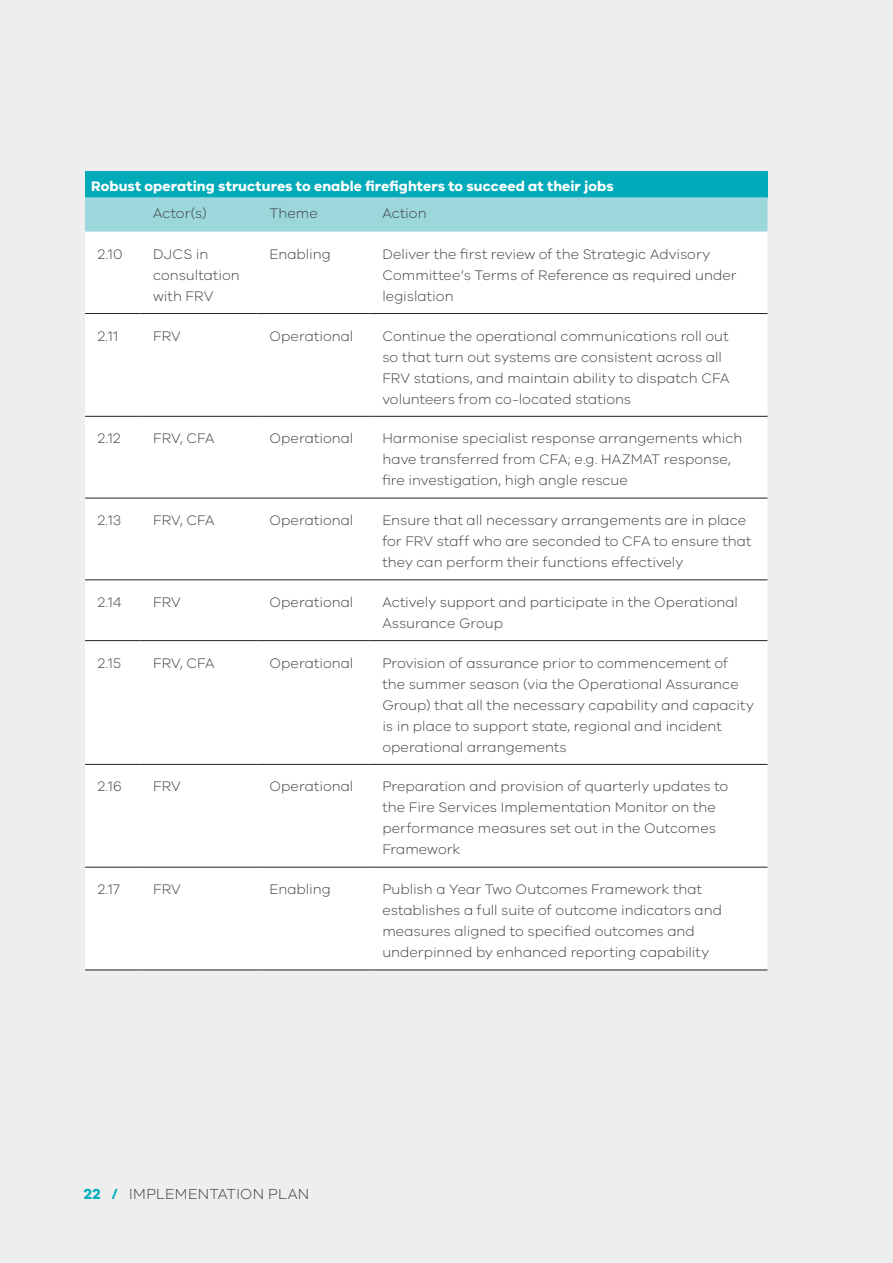
<style>
.page{position:relative;width:893px;height:1263px;background:#eeeeef}
.page>*{position:absolute;margin:0;border:0;box-sizing:border-box;transform-origin:0 0}
.t1{font:300 15px "VIC";letter-spacing:.02em;color:#3e3e3f}
.Body{font:300 14.25px/21px "VIC";color:#3e3e3f}
.Body-2{font:700 14.25px "VIC";letter-spacing:.005em;color:#fff}
.s1{font-weight:700;color:#00afbd}
</style>
<div class="page">
<div style="left:85px;top:171px;width:682px;height:26px;background:#00aab8"></div>
<div style="left:85px;top:197px;width:682px;height:35px;background:#9cd8db"></div>
<div style="left:85px;top:232px;width:682px;height:738px;background:#fff"></div>
<hr style="left:85px;top:313px;width:55px;height:1px;background:#231f20">
<hr style="left:140px;top:313px;width:117px;height:1px;background:#231f20">
<hr style="left:257px;top:313px;width:113px;height:1px;background:#231f20">
<hr style="left:370px;top:313px;width:397px;height:1px;background:#231f20">
<hr style="left:85px;top:416px;width:55px;height:1px;background:#231f20">
<hr style="left:140px;top:416px;width:117px;height:1px;background:#231f20">
<hr style="left:257px;top:416px;width:113px;height:1px;background:#231f20">
<hr style="left:370px;top:416px;width:397px;height:1px;background:#231f20">
<hr style="left:85px;top:498px;width:55px;height:1px;background:#231f20">
<hr style="left:140px;top:498px;width:117px;height:1px;background:#231f20">
<hr style="left:257px;top:498px;width:113px;height:1px;background:#231f20">
<hr style="left:370px;top:498px;width:397px;height:1px;background:#231f20">
<hr style="left:85px;top:580px;width:55px;height:1px;background:#231f20">
<hr style="left:140px;top:580px;width:117px;height:1px;background:#231f20">
<hr style="left:257px;top:580px;width:113px;height:1px;background:#231f20">
<hr style="left:370px;top:580px;width:397px;height:1px;background:#231f20">
<hr style="left:85px;top:640px;width:55px;height:1px;background:#231f20">
<hr style="left:140px;top:640px;width:117px;height:1px;background:#231f20">
<hr style="left:257px;top:640px;width:113px;height:1px;background:#231f20">
<hr style="left:370px;top:640px;width:397px;height:1px;background:#231f20">
<hr style="left:85px;top:764px;width:55px;height:1px;background:#231f20">
<hr style="left:140px;top:764px;width:117px;height:1px;background:#231f20">
<hr style="left:257px;top:764px;width:113px;height:1px;background:#231f20">
<hr style="left:370px;top:764px;width:397px;height:1px;background:#231f20">
<hr style="left:85px;top:867px;width:55px;height:1px;background:#231f20">
<hr style="left:140px;top:867px;width:117px;height:1px;background:#231f20">
<hr style="left:257px;top:867px;width:113px;height:1px;background:#231f20">
<hr style="left:370px;top:867px;width:397px;height:1px;background:#231f20">
<hr style="left:85px;top:970px;width:55px;height:1px;background:#231f20">
<hr style="left:140px;top:970px;width:117px;height:1px;background:#231f20">
<hr style="left:257px;top:970px;width:113px;height:1px;background:#231f20">
<hr style="left:370px;top:970px;width:397px;height:1px;background:#231f20">
<p class="Body-2" style="left:91px;top:178px;width:524px">Robust operating structures to enable firefighters to succeed at their jobs</p>
<p class="Body" style="left:153px;top:202px;width:55px">Actor(s)</p>
<p class="Body" style="left:269px;top:202px;width:50px">Theme</p>
<p class="Body" style="left:382px;top:202px;width:46px">Action</p>
<p class="Body" style="left:98px;top:243px;width:26px">2.10</p>
<p class="Body" style="left:153px;top:243px;width:88px">DJCS in consultation with FRV</p>
<p class="Body" style="left:269px;top:243px;width:63px">Enabling</p>
<p class="Body" style="left:382px;top:243px;width:356px">Deliver the first review of the Strategic Advisory<br>Committee’s Terms of Reference as required under legislation</p>
<p class="Body" style="left:98px;top:325px;width:22px">2.11</p>
<p class="Body" style="left:153px;top:325px;width:29px">FRV</p>
<p class="Body" style="left:269px;top:325px;width:85px">Operational</p>
<p class="Body" style="left:382px;top:325px;width:349px">Continue the operational communications roll out so that turn out systems are consistent across all FRV stations, and maintain ability to dispatch CFA volunteers from co-located stations</p>
<p class="Body" style="left:98px;top:427px;width:24px">2.12</p>
<p class="Body" style="left:153px;top:427px;width:63px">FRV, CFA</p>
<p class="Body" style="left:269px;top:427px;width:85px">Operational</p>
<p class="Body" style="left:382px;top:427px;width:361px">Harmonise specialist response arrangements which have transferred from CFA; e.g. HAZMAT response, fire investigation, high angle rescue</p>
<p class="Body" style="left:98px;top:509px;width:25px">2.13</p>
<p class="Body" style="left:153px;top:509px;width:63px">FRV, CFA</p>
<p class="Body" style="left:269px;top:509px;width:85px">Operational</p>
<p class="Body" style="left:382px;top:509px;width:371px">Ensure that all necessary arrangements are in place for FRV staff who are seconded to CFA to ensure that they can perform their functions effectively</p>
<p class="Body" style="left:98px;top:591px;width:25px">2.14</p>
<p class="Body" style="left:153px;top:591px;width:29px">FRV</p>
<p class="Body" style="left:269px;top:591px;width:85px">Operational</p>
<p class="Body" style="left:382px;top:591px;width:357px">Actively support and participate in the Operational<br>Assurance Group</p>
<p class="Body" style="left:98px;top:652px;width:25px">2.15</p>
<p class="Body" style="left:153px;top:652px;width:63px">FRV, CFA</p>
<p class="Body" style="left:269px;top:652px;width:85px">Operational</p>
<p class="Body" style="left:382px;top:652px;width:373px">Provision of assurance prior to commencement of the summer season (via the Operational Assurance Group) that all the necessary capability and capacity is in place to support state, regional and incident operational arrangements</p>
<p class="Body" style="left:98px;top:776px;width:25px">2.16</p>
<p class="Body" style="left:153px;top:776px;width:29px">FRV</p>
<p class="Body" style="left:269px;top:776px;width:85px">Operational</p>
<p class="Body" style="left:382px;top:776px;width:347px">Preparation and provision of quarterly updates to the Fire Services Implementation Monitor on the performance measures set out in the Outcomes Framework</p>
<p class="Body" style="left:98px;top:878px;width:24px">2.17</p>
<p class="Body" style="left:153px;top:878px;width:29px">FRV</p>
<p class="Body" style="left:269px;top:878px;width:63px">Enabling</p>
<p class="Body" style="left:382px;top:878px;width:341px">Publish a Year Two Outcomes Framework that establishes a full suite of outcome indicators and measures aligned to specified outcomes and underpinned by enhanced reporting capability</p>
<p class="t1" style="left:84px;top:1185px;width:227px"><span class="s1">22 /</span> IMPLEMENTATION PLAN</p>
</div>
